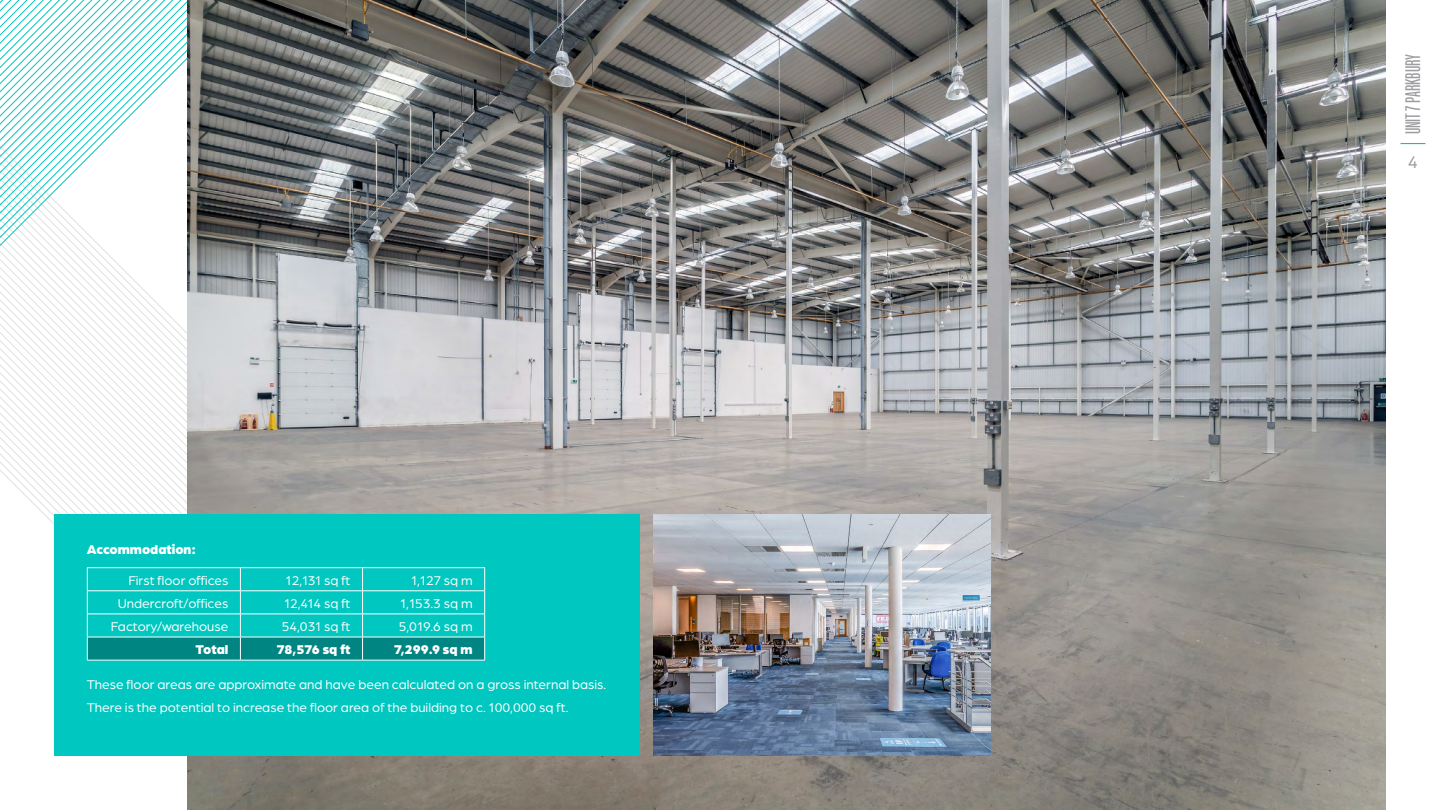
<style>
.page{position:relative;width:1440px;height:810px;background:#fff}
.page>*{position:absolute;margin:0;border:0;box-sizing:border-box;transform-origin:0 0}
.t1{font:21px "Magno Sans Variable Roman";letter-spacing:-.005em;color:#9d9ca1}
.t2{font:18px "Arboria";color:#9d9ca1}
.t3{font:13.5px/23.7px "Arboria";color:#fff}
.t4{font:900 13.5px "Arboria";color:#fff}
</style>
<div class="page">
<svg style="left:0;top:0;width:187px;height:524px"></svg>
<svg style="left:1400px;top:143px;width:25px;height:1px"></svg>
<img style="left:187px;top:0;width:1199px;height:810px">
<div style="left:54px;top:515px;width:586px;height:241px;background:#00c7bf"></div>
<hr style="left:87px;top:567px;width:153px;height:1px;background:#fff">
<hr style="left:240px;top:567px;width:122px;height:1px;background:#fff">
<hr style="left:362px;top:567px;width:123px;height:1px;background:#fff">
<svg style="left:87px;top:568px;width:398px;height:92px"></svg>
<hr style="left:87px;top:660px;width:153px;height:1px;background:#fff">
<hr style="left:240px;top:660px;width:122px;height:1px;background:#fff">
<hr style="left:362px;top:660px;width:123px;height:1px;background:#fff">
<img style="left:653px;top:515px;width:337px;height:241px">
<p class="t4" style="left:87px;top:540px;width:111px">Accommodation:</p>
<p class="t3" style="left:128px;top:568px;width:102px">First floor offices</p>
<p class="t3" style="left:286px;top:568px;width:66px">12,131 sq ft</p>
<p class="t3" style="left:411px;top:568px;width:63px">1,127 sq m</p>
<p class="t3" style="left:118px;top:591px;width:112px">Undercroft/offices</p>
<p class="t3" style="left:284px;top:591px;width:68px">12,414 sq ft</p>
<p class="t3" style="left:400px;top:591px;width:74px">1,153.3 sq m</p>
<p class="t3" style="left:111px;top:614px;width:119px">Factory/warehouse</p>
<p class="t3" style="left:282px;top:614px;width:70px">54,031 sq ft</p>
<p class="t3" style="left:399px;top:614px;width:75px">5,019.6 sq m</p>
<p class="t4" style="left:195px;top:640px;width:35px">Total</p>
<p class="t4" style="left:277px;top:640px;width:75px">78,576 sq ft</p>
<p class="t4" style="left:394px;top:640px;width:80px">7,299.9 sq m</p>
<p class="t3" style="left:87px;top:672px;width:521px">These floor areas are approximate and have been calculated on a gross internal basis.<br>There is the potential to increase the floor area of the building to c. 100,000 sq ft.</p>
<h1 class="t1" style="left:1400px;top:134px;width:82px;rotate:-90deg">UNIT 7 PARKBURY</h1>
<h2 class="t2" style="left:1408px;top:150px;width:12px">4</h2>
</div>
